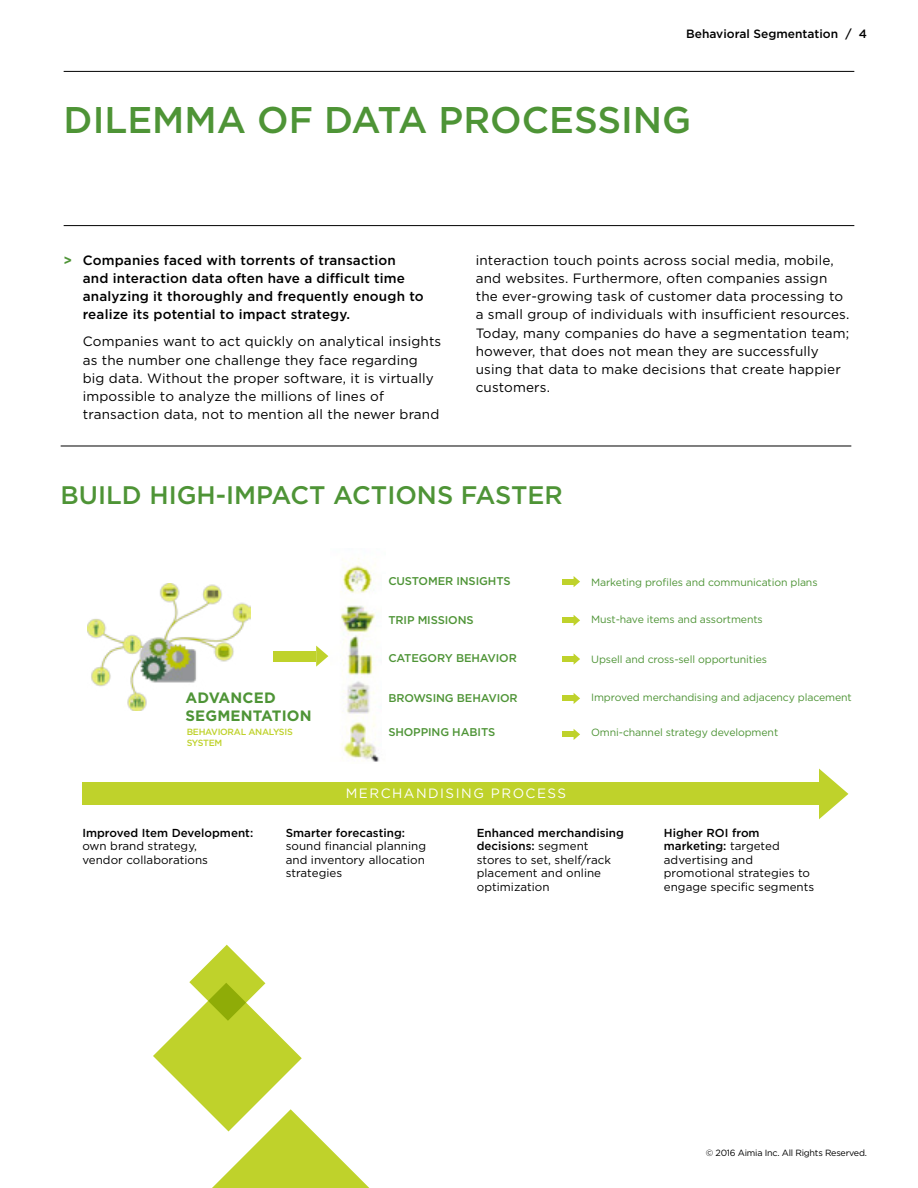
<style>
.page{position:relative;width:918px;height:1188px;background:#fff}
.page>*{position:absolute;margin:0;border:0;box-sizing:border-box;transform-origin:0 0}
.t1{font:500 37.05px "Gotham";color:#4e9436}
.t2{font:500 25.35px "Gotham";color:#4e9436}
.t3{font:700 15px/18px "Gotham";letter-spacing:.01em;color:#4e9436}
.t4{font:13.5px/18.1px "Gotham";letter-spacing:.01em;color:#000}
.t5{font:500 13.5px/18.1px "Gotham";letter-spacing:.01em;color:#000}
.t6{font:13.5px "Gotham";letter-spacing:.11em;color:#fff}
.t7{font:500 12px "Gotham";color:#000}
.t8{font:11.55px/13.5px "Gotham";color:#000}
.t9{font:500 11.55px "Gotham";color:#000}
.t10{font:500 11.25px "Gotham";letter-spacing:-.01em;color:#4e9436}
.t11{font:10.5px "Gotham";letter-spacing:-.01em;color:#4e9436}
.t12{font:9px "Gotham";letter-spacing:-.025em;color:#000}
.t13{font:500 9px/10.6px "Gotham";letter-spacing:-.03em;color:#bfd22b}
.s1{font-weight:700;color:#4e9436}
.s2{font-weight:500}
</style>
<div class="page">
<hr style="left:64px;top:225px;width:790px;height:1px;background:#000">
<hr style="left:64px;top:71px;width:790px;height:1px;background:#000">
<div style="left:82px;top:783px;width:741px;height:22px;background:#bfd22b"></div>
<svg style="left:819px;top:769px;width:29px;height:50px"></svg>
<hr style="left:61px;top:446px;width:790px;height:1px;background:#000">
<svg style="left:153px;top:945px;width:217px;height:243px"></svg>
<img style="left:341px;top:558px;width:38px;height:204px">
<div style="left:274px;top:652px;width:42px;height:10px;background:#bfd22b"></div>
<svg style="left:316px;top:646px;width:12px;height:21px"></svg>
<div style="left:562px;top:579px;width:12px;height:5px;background:#bfd22b"></div>
<svg style="left:574px;top:576px;width:6px;height:11px"></svg>
<div style="left:562px;top:618px;width:12px;height:5px;background:#bfd22b"></div>
<svg style="left:574px;top:615px;width:6px;height:11px"></svg>
<div style="left:562px;top:656px;width:12px;height:6px;background:#bfd22b"></div>
<svg style="left:574px;top:654px;width:6px;height:11px"></svg>
<div style="left:562px;top:696px;width:12px;height:5px;background:#bfd22b"></div>
<svg style="left:574px;top:693px;width:6px;height:11px"></svg>
<div style="left:562px;top:732px;width:12px;height:5px;background:#bfd22b"></div>
<svg style="left:574px;top:729px;width:6px;height:11px"></svg>
<img style="left:87px;top:583px;width:164px;height:128px">
<p class="t7" style="left:686px;top:26px;width:182px">Behavioral Segmentation / 4</p>
<h1 class="t1" style="left:64px;top:96px;width:629px">DILEMMA OF DATA PROCESSING</h1>
<p class="t5" style="left:83px;top:251px;width:342px;text-indent:-19px"><span class="s1">&gt;</span> Companies faced with torrents of transaction and interaction data often have a difficult time analyzing it thoroughly and frequently enough to realize its potential to impact strategy.</p>
<p class="t4" style="left:83px;top:332px;width:360px">Companies want to act quickly on analytical insights as the number one challenge they face regarding big data. Without the proper software, it is virtually impossible to analyze the millions of lines of transaction data, not to mention all the newer brand</p>
<p class="t4" style="left:476px;top:251px;width:375px">interaction touch points across social media, mobile, and websites. Furthermore, often companies assign the ever-growing task of customer data processing to a small group of individuals with insufficient resources.<br>Today, many companies do have a segmentation team; however, that does not mean they are successfully using that data to make decisions that create happier customers.</p>
<h2 class="t2" style="left:61px;top:478px;width:504px">BUILD HIGH-IMPACT ACTIONS FASTER</h2>
<p class="t10" style="left:388px;top:574px;width:124px">CUSTOMER INSIGHTS</p>
<p class="t11" style="left:591px;top:575px;width:228px">Marketing profiles and communication plans</p>
<p class="t11" style="left:591px;top:613px;width:173px">Must-have items and assortments</p>
<p class="t11" style="left:591px;top:652px;width:177px">Upsell and cross-sell opportunities</p>
<p class="t10" style="left:388px;top:612px;width:87px">TRIP MISSIONS</p>
<p class="t10" style="left:388px;top:651px;width:130px">CATEGORY BEHAVIOR</p>
<p class="t3" style="left:185px;top:688px;width:128px">ADVANCED<br>SEGMENTATION</p>
<p class="t10" style="left:388px;top:690px;width:131px">BROWSING BEHAVIOR</p>
<p class="t10" style="left:388px;top:725px;width:108px">SHOPPING HABITS</p>
<p class="t13" style="left:187px;top:727px;width:108px">BEHAVIORAL ANALYSIS<br>SYSTEM</p>
<p class="t6" style="left:346px;top:784px;width:222px">MERCHANDISING PROCESS</p>
<p class="t11" style="left:591px;top:691px;width:262px">Improved merchandising and adjacency placement</p>
<p class="t11" style="left:591px;top:725px;width:189px">Omni-channel strategy development</p>
<p class="t9" style="left:82px;top:825px;width:172px">Improved Item Development:</p>
<p class="t8" style="left:82px;top:839px;width:127px">own brand strategy, vendor collaborations</p>
<p class="t9" style="left:286px;top:825px;width:121px">Smarter forecasting:</p>
<p class="t8" style="left:286px;top:839px;width:142px;text-align:justify">sound financial planning and inventory allocation strategies</p>
<p class="t8" style="left:477px;top:826px;width:149px"><span class="s2">Enhanced merchandising decisions:</span> segment stores to set, shelf/rack placement and online optimization</p>
<p class="t8" style="left:664px;top:826px;width:152px"><span class="s2">Higher ROI from marketing:</span> targeted advertising and promotional strategies to engage specific segments</p>
<p class="t12" style="left:706px;top:1147px;width:163px">© 2016 Aimia Inc. All Rights Reserved.</p>
</div>
